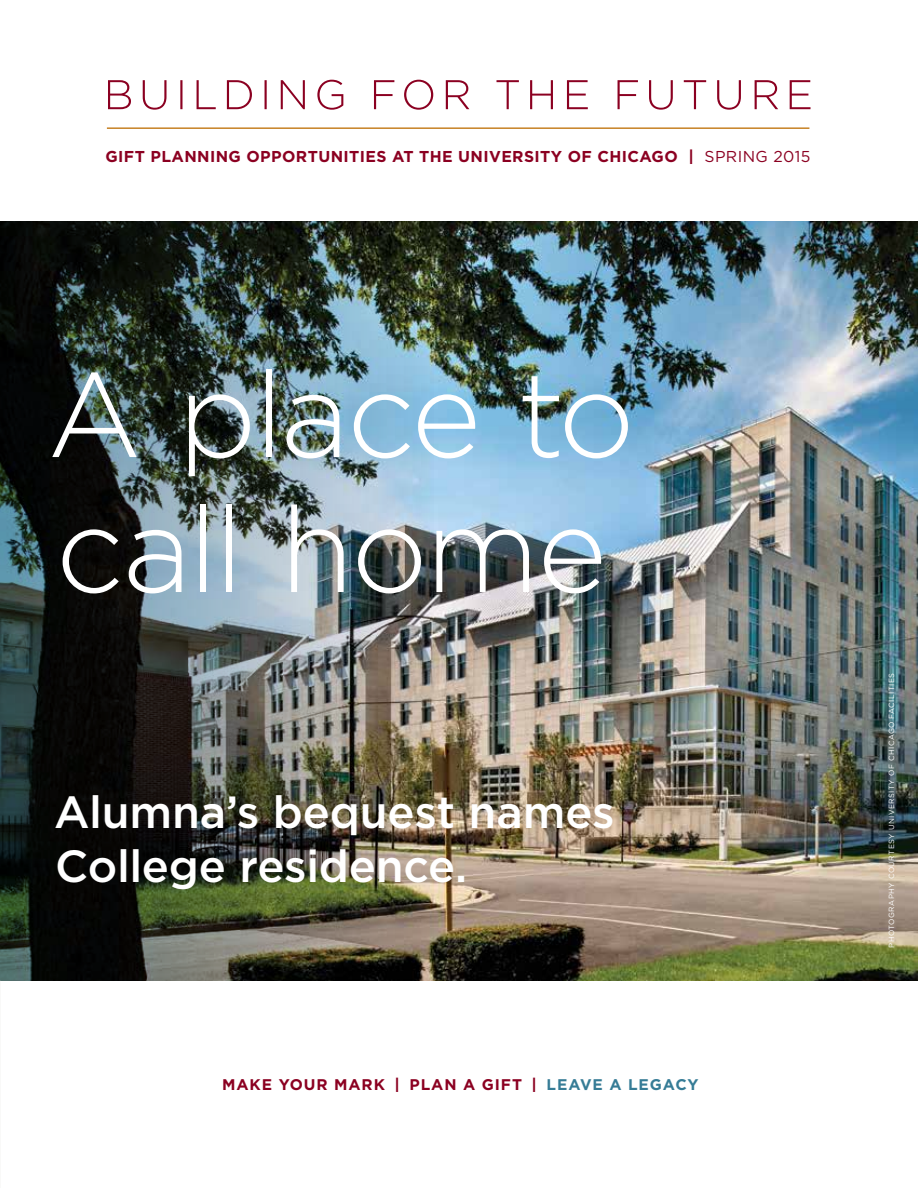
<style>
.page{position:relative;width:918px;height:1188px;background:#fff}
.page>*{position:absolute;margin:0;border:0;box-sizing:border-box;transform-origin:0 0}
.t1{font:300 120px/135px "Gotham";letter-spacing:-.025em;color:#fff}
.t2{font:500 45px/54px "Gotham";letter-spacing:-.005em;color:#fff}
.t3{font:700 15.75px "Gotham";letter-spacing:.025em;color:#8b0021}
.t4{font:15.75px "Gotham";color:#8b0021}
.t5{font:700 15.45px "Gotham";letter-spacing:.06em;color:#8b0021}
.t6{font:700 15.45px "Gotham";letter-spacing:.06em;color:#367c96}
.t7{font:7.5px "Gotham";letter-spacing:.06em;color:#fff}
.s1{font-weight:700}
.s2{color:#8b0021}
</style>
<div class="page">
<img style="left:433px;top:221px;width:485px;height:760px">
<img style="left:0;top:221px;width:433px;height:760px">
<hr style="left:0;top:594px;width:1px;height:387px;background:#367c96">
<svg style="left:108px;top:80px;width:703px;height:30px"></svg>
<hr style="left:107px;top:127px;width:702px;height:2px;background:#c68225">
<p class="t3" style="left:106px;top:146px;width:560px">GIFT PLANNING OPPORTUNITIES AT THE UNIVERSITY OF CHICAGO</p>
<p class="t4" style="left:688px;top:147px;width:27px"><span class="s1">|</span> SPRIN</p>
<p class="t4" style="left:756px;top:147px;width:56px">G 2015</p>
<h1 class="t1" style="left:47px;top:344px;width:589px">A place to call home</h1>
<h2 class="t2" style="left:54px;top:785px;width:562px">Alumna’s bequest names<br>College residence.</h2>
<p class="t5" style="left:222px;top:1074px;width:126px">MAKE YOUR MAR</p>
<p class="t5" style="left:374px;top:1074px;width:71px">K | PLAN</p>
<p class="t5" style="left:463px;top:1074px;width:42px">A GIFT</p>
<p class="t6" style="left:532px;top:1074px;width:168px"><span class="s2">|</span> LEAVE A LEGACY</p>
<p class="t7" style="left:887px;top:948px;width:276px;rotate:-90deg">photography courtesy U niversity of Ch icago Facilities</p>
</div>
